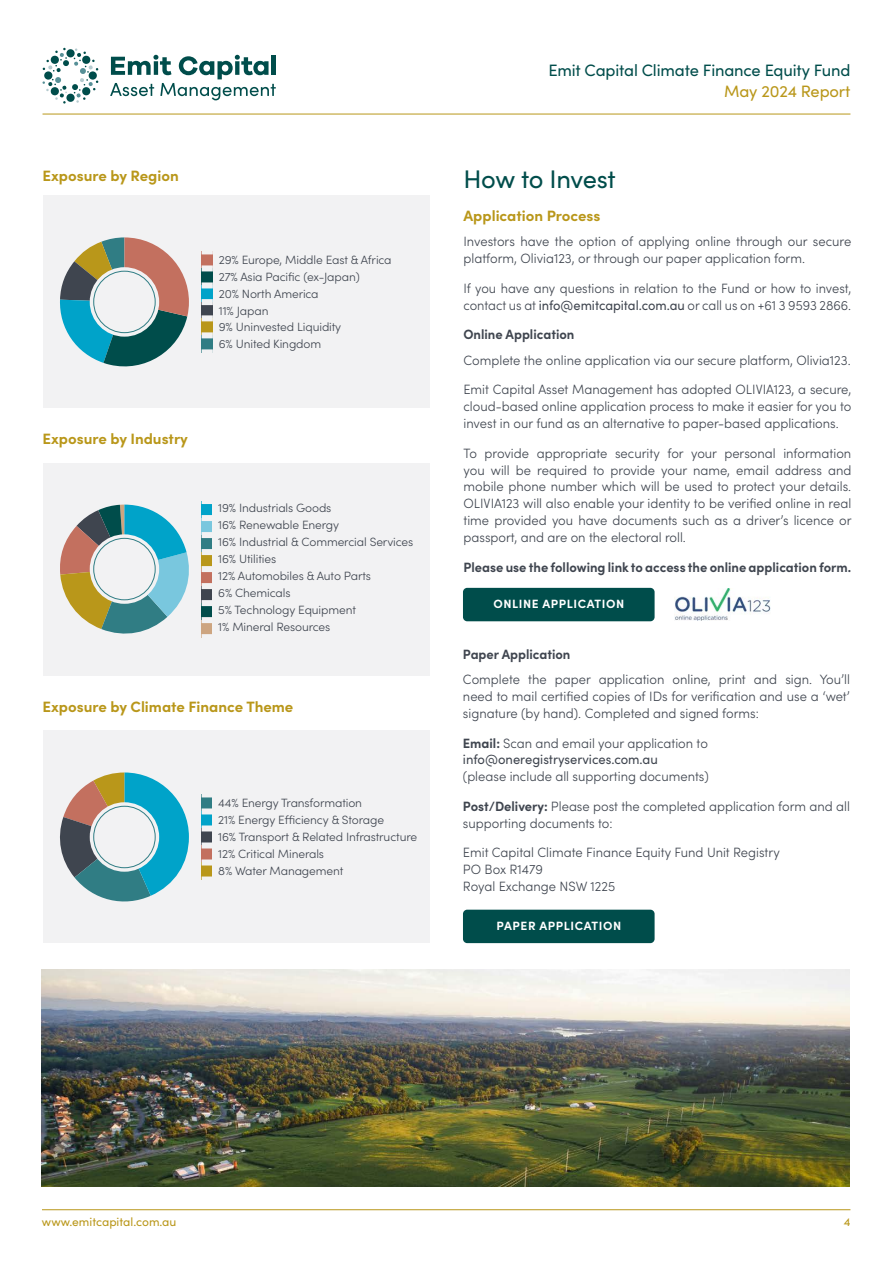
<style>
.page{position:relative;width:893px;height:1263px;background:#fff}
.page>*{position:absolute;margin:0;border:0;box-sizing:border-box;transform-origin:0 0}
.t1{font:25.5px "Sofia Pro";letter-spacing:-.02em;color:#004d4b}
.t2{font:16.5px "Sofia Pro";letter-spacing:-.01em;color:#004d4b}
.t3{font:16.5px "Sofia Pro";letter-spacing:-.01em;color:#b9971a}
.t4{font:700 15px "Sofia Pro";color:#b9971a}
.t5{font:300 13.5px/16.8px "Sofia Pro";color:#3f454f;scale:.96 1}
.t6{font:300 13.5px/16.8px "Sofia Pro";color:#3f454f;scale:.95 1}
.t7{font:700 13.5px "Sofia Pro";color:#3f454f;scale:.96 1}
.t8{font:13.5px/16.8px "Sofia Pro";color:#3f454f;scale:.96 1}
.t9{font:300 12px/17px "Sofia Pro";letter-spacing:-.01em;color:#3f454f}
.t10{font:700 12px "Sofia Pro";letter-spacing:.05em;color:#fff}
.t11{font:12px "Sofia Pro";color:#b9971a}
.s1{font-weight:400}
.s2{font-weight:700}
.s3{font-weight:300}
</style>
<div class="page">
<hr style="left:43px;top:114px;width:807px;height:1px;background:#b9971a">
<svg style="left:42px;top:48px;width:56px;height:56px"></svg>
<svg style="left:110px;top:55px;width:166px;height:45px"></svg>
<hr style="left:272px;top:55px;width:4px;height:20px;background:#004d4b">
<hr style="left:42px;top:1209px;width:808px;height:1px;background:#b9971a">
<div style="left:463px;top:588px;width:192px;height:33px;background:#004d4b;border-radius:4px"></div>
<img style="left:675px;top:589px;width:95px;height:31px">
<div style="left:43px;top:731px;width:386px;height:212px;background:#f2f2f3"></div>
<svg style="left:60px;top:772px;width:129px;height:130px"></svg>
<div style="left:43px;top:463px;width:386px;height:212px;background:#f2f2f3"></div>
<svg style="left:60px;top:505px;width:129px;height:129px"></svg>
<div style="left:43px;top:196px;width:386px;height:212px;background:#f2f2f3"></div>
<svg style="left:60px;top:237px;width:129px;height:130px"></svg>
<div style="left:202px;top:251px;width:11px;height:17px;background:#c3705f"></div>
<div style="left:202px;top:268px;width:11px;height:17px;background:#004d4b"></div>
<div style="left:202px;top:285px;width:11px;height:17px;background:#00a3c9"></div>
<div style="left:202px;top:302px;width:11px;height:16px;background:#3f454f"></div>
<div style="left:202px;top:318px;width:11px;height:17px;background:#b9971a"></div>
<div style="left:202px;top:335px;width:11px;height:17px;background:#307d84"></div>
<div style="left:202px;top:248px;width:11px;height:6px;background:#f2f2f3"></div>
<div style="left:202px;top:265px;width:11px;height:6px;background:#f2f2f3"></div>
<div style="left:202px;top:282px;width:11px;height:6px;background:#f2f2f3"></div>
<div style="left:202px;top:299px;width:11px;height:6px;background:#f2f2f3"></div>
<div style="left:202px;top:315px;width:11px;height:6px;background:#f2f2f3"></div>
<div style="left:202px;top:332px;width:11px;height:6px;background:#f2f2f3"></div>
<div style="left:202px;top:349px;width:11px;height:6px;background:#f2f2f3"></div>
<div style="left:202px;top:501px;width:10px;height:17px;background:#00a3c9"></div>
<div style="left:202px;top:518px;width:10px;height:17px;background:#79c7de"></div>
<div style="left:202px;top:535px;width:10px;height:17px;background:#307d84"></div>
<div style="left:202px;top:552px;width:10px;height:17px;background:#b9971a"></div>
<div style="left:202px;top:569px;width:10px;height:17px;background:#c3705f"></div>
<div style="left:202px;top:586px;width:10px;height:17px;background:#3f454f"></div>
<div style="left:202px;top:603px;width:10px;height:17px;background:#004d4b"></div>
<div style="left:202px;top:620px;width:10px;height:17px;background:#cda580"></div>
<div style="left:202px;top:532px;width:10px;height:6px;background:#f2f2f3"></div>
<div style="left:202px;top:566px;width:10px;height:6px;background:#f2f2f3"></div>
<div style="left:202px;top:583px;width:10px;height:6px;background:#f2f2f3"></div>
<div style="left:202px;top:600px;width:10px;height:6px;background:#f2f2f3"></div>
<div style="left:202px;top:617px;width:10px;height:6px;background:#f2f2f3"></div>
<div style="left:202px;top:498px;width:10px;height:6px;background:#f2f2f3"></div>
<div style="left:202px;top:515px;width:10px;height:6px;background:#f2f2f3"></div>
<div style="left:202px;top:549px;width:10px;height:6px;background:#f2f2f3"></div>
<div style="left:202px;top:634px;width:10px;height:6px;background:#f2f2f3"></div>
<div style="left:90px;top:267px;width:69px;height:70px;background:#f2f2f3;border-radius:50%"></div>
<div style="left:93px;top:271px;width:62px;height:62px;border:1px solid #307d84;border-radius:50%"></div>
<div style="left:202px;top:794px;width:10px;height:17px;background:#307d84"></div>
<div style="left:202px;top:811px;width:10px;height:17px;background:#00a3c9"></div>
<div style="left:202px;top:828px;width:10px;height:17px;background:#3f454f"></div>
<div style="left:202px;top:845px;width:10px;height:17px;background:#c3705f"></div>
<div style="left:202px;top:862px;width:10px;height:17px;background:#b9971a"></div>
<div style="left:202px;top:791px;width:10px;height:6px;background:#f2f2f3"></div>
<div style="left:202px;top:808px;width:10px;height:6px;background:#f2f2f3"></div>
<div style="left:202px;top:825px;width:10px;height:6px;background:#f2f2f3"></div>
<div style="left:202px;top:842px;width:10px;height:6px;background:#f2f2f3"></div>
<div style="left:202px;top:859px;width:10px;height:6px;background:#f2f2f3"></div>
<div style="left:202px;top:876px;width:10px;height:6px;background:#f2f2f3"></div>
<div style="left:90px;top:802px;width:69px;height:70px;background:#f2f2f3;border-radius:50%"></div>
<div style="left:93px;top:806px;width:62px;height:62px;border:1px solid #307d84;border-radius:50%"></div>
<div style="left:90px;top:534px;width:69px;height:70px;background:#f2f2f3;border-radius:50%"></div>
<div style="left:93px;top:538px;width:62px;height:62px;border:1px solid #307d84;border-radius:50%"></div>
<img style="left:42px;top:969px;width:808px;height:217px">
<div style="left:463px;top:910px;width:192px;height:33px;background:#004d4b;border-radius:4px"></div>
<p class="t4" style="left:43px;top:164px;width:138px">Exposure by Region</p>
<p class="t9" style="left:219px;top:251px;width:174px">29% Europe, Middle East &amp; Africa<br>27% Asia Pacific (ex-Japan)<br>20% North America<br>11% Japan<br>9% Uninvested Liquidity<br>6% United Kingdom</p>
<p class="t4" style="left:43px;top:427px;width:147px">Exposure by Industry</p>
<p class="t9" style="left:218px;top:499px;width:196px">19% Industrials Goods<br>16% Renewable Energy<br>16% Industrial &amp; Commercial Services<br>16% Utilities<br>12% Automobiles &amp; Auto Parts<br>6% Chemicals<br>5% Technology Equipment<br>1% Mineral Resources</p>
<p class="t4" style="left:43px;top:695px;width:252px">Exposure by Climate Finance Theme</p>
<p class="t9" style="left:218px;top:794px;width:200px">44% Energy Transformation<br>21% Energy Efficiency &amp; Storage<br>16% Transport &amp; Related Infrastructure<br>12% Critical Minerals<br>8% Water Management</p>
<p class="t2" style="left:548px;top:58px;width:304px">Emit Capital Climate Finance Equity Fund</p>
<p class="t3" style="left:724px;top:79px;width:128px">May 2024 Report</p>
<h1 class="t1" style="left:463px;top:161px;width:154px">How to Invest</h1>
<p class="t4" style="left:463px;top:204px;width:139px">Application Process</p>
<p class="t5" style="left:463px;top:232px;width:405px">Investors have the option of applying online through our secure platform, Olivia123, or through our paper application form.</p>
<p class="t6" style="left:463px;top:279px;width:410px">If you have any questions in relation to the Fund or how to invest, contact us at <span class="s1">info@emitcapital.com.au</span> or call us on +61 3 9593 2866.</p>
<p class="t7" style="left:463px;top:324px;width:117px">Online Application</p>
<p class="t5" style="left:463px;top:344px;width:405px;line-height:29.7px">Complete the online application via our secure platform, Olivia123.<br>Emit Capital Asset Management has adopted OLIVIA123, a secure,</p>
<p class="t5" style="left:463px;top:397px;width:405px">cloud-based online application process to make it easier for you to invest in our fund as an alternative to paper-based applications.</p>
<p class="t5" style="left:463px;top:444px;width:406px;text-align:justify">To provide appropriate security for your personal information you will be required to provide your name, email address and mobile phone number which will be used to protect your details.<br>OLIVIA123 will also enable your identity to be verified online in real time provided you have documents such as a driver’s licence or passport, and are on the electoral roll.</p>
<p class="t7" style="left:463px;top:556px;width:405px">Please use the following link to access the online application form.</p>
<p class="t10" style="left:493px;top:595px;width:132px">ONLINE APPLICATION</p>
<p class="t7" style="left:463px;top:644px;width:114px">Paper Application</p>
<p class="t5" style="left:463px;top:670px;width:405px;text-align:justify">Complete the paper application online, print and sign. You’ll need to mail certified copies of IDs for verification and use a ‘wet’ signature (by hand). Completed and signed forms:</p>
<p class="t8" style="left:463px;top:734px;width:257px"><span class="s2">Email:</span> <span class="s3">Scan and email your application to </span>info@oneregistryservices.com.au</p>
<p class="t5" style="left:463px;top:761px;width:405px;line-height:29.7px">(please include all supporting documents)<br><span class="s2">Post/Delivery:</span> Please post the completed application form and all</p>
<p class="t5" style="left:463px;top:807px;width:332px;line-height:29.7px">supporting documents to:<br>Emit Capital Climate Finance Equity Fund Unit Registry</p>
<p class="t5" style="left:463px;top:860px;width:160px">PO Box R1479<br>Royal Exchange NSW 1225</p>
<p class="t10" style="left:497px;top:917px;width:126px">PAPER APPLICATION</p>
<p class="t11" style="left:42px;top:1213px;width:136px">www.emitcapital.com.au</p>
<p class="t11" style="left:844px;top:1213px;width:8px">4</p>
</div>
